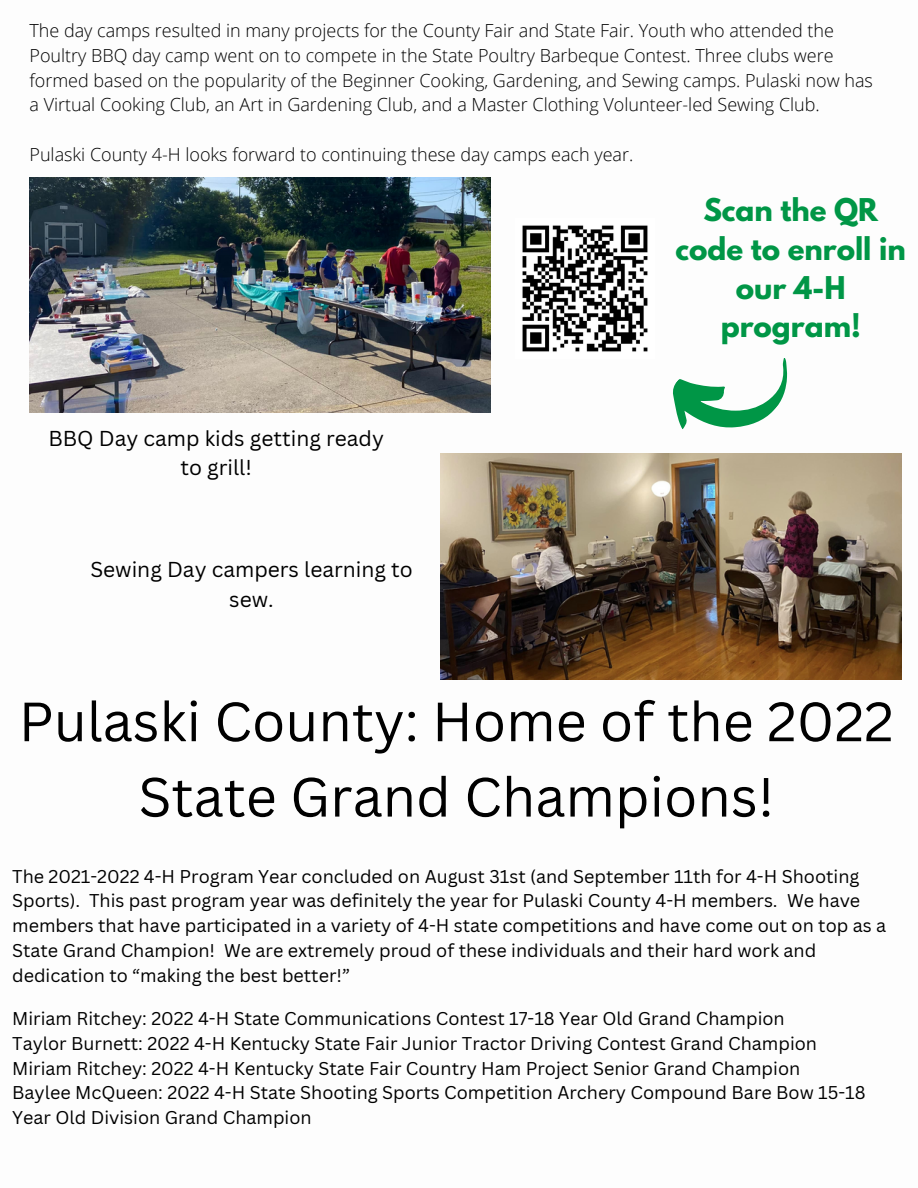
<style>
.page{position:relative;width:918px;height:1188px;background:#fff}
.page>*{position:absolute;margin:0;border:0;box-sizing:border-box;transform-origin:0 0}
.t1{font:54px/75.3px "Canva Sans";color:#000;text-align:center}
.t2{font:700 27.75px/38.5px "League Spartan";color:#009646;text-align:center}
.t3{font:21px/29.2px "Canva Sans";color:#000;text-align:center}
.t4{font:18px/24.8px "Canva Sans";color:#000}
.t5{font:300 18px/24.8px "Open Sans";color:#000}
</style>
<div class="page">
<img style="left:30px;top:178px;width:461px;height:235px">
<img style="left:441px;top:454px;width:460px;height:226px">
<img style="left:522px;top:225px;width:126px;height:127px">
<svg style="left:655px;top:358px;width:150px;height:108px"></svg>
<p class="t5" style="left:30px;top:18px;width:845px">The day camps resulted in many projects for the County Fair and State Fair. Youth who attended the Poultry BBQ day camp went on to compete in the State Poultry Barbeque Contest. Three clubs were formed based on the popularity of the Beginner Cooking, Gardening, and Sewing camps. Pulaski now has a Virtual Cooking Club, an Art in Gardening Club, and a Master Clothing Volunteer-led Sewing Club.</p>
<p class="t5" style="left:30px;top:142px;width:605px">Pulaski County 4-H looks forward to continuing these day camps each year.</p>
<p class="t3" style="left:48px;top:423px;width:337px">BBQ Day camp kids getting ready to grill!</p>
<p class="t3" style="left:90px;top:555px;width:324px">Sewing Day campers learning to sew.</p>
<p class="t2" style="left:676px;top:195px;width:232px">Scan the QR code to enroll in our 4-H program!</p>
<p class="t1" style="left:19px;top:683px;width:876px">Pulaski County: Home of the 2022<br>State Grand Champions!</p>
<p class="t4" style="left:12px;top:863px;width:876px">The 2021-2022 4-H Program Year concluded on August 31st (and September 11th for 4-H Shooting Sports). This past program year was definitely the year for Pulaski County 4-H members. We have members that have participated in a variety of 4-H state competitions and have come out on top as a State Grand Champion! We are extremely proud of these individuals and their hard work and dedication to “making the best better!”</p>
<p class="t4" style="left:12px;top:1006px;width:774px">Miriam Ritchey: 2022 4-H State Communications Contest 17-18 Year Old Grand Champion</p>
<p class="t4" style="left:12px;top:1030px;width:806px">Taylor Burnett: 2022 4-H Kentucky State Fair Junior Tractor Driving Contest Grand Champion</p>
<p class="t4" style="left:12px;top:1055px;width:790px">Miriam Ritchey: 2022 4-H Kentucky State Fair Country Ham Project Senior Grand Champion</p>
<p class="t4" style="left:12px;top:1080px;width:855px">Baylee McQueen: 2022 4-H State Shooting Sports Competition Archery Compound Bare Bow 15-18<br>Year Old Division Grand Champion</p>
</div>
